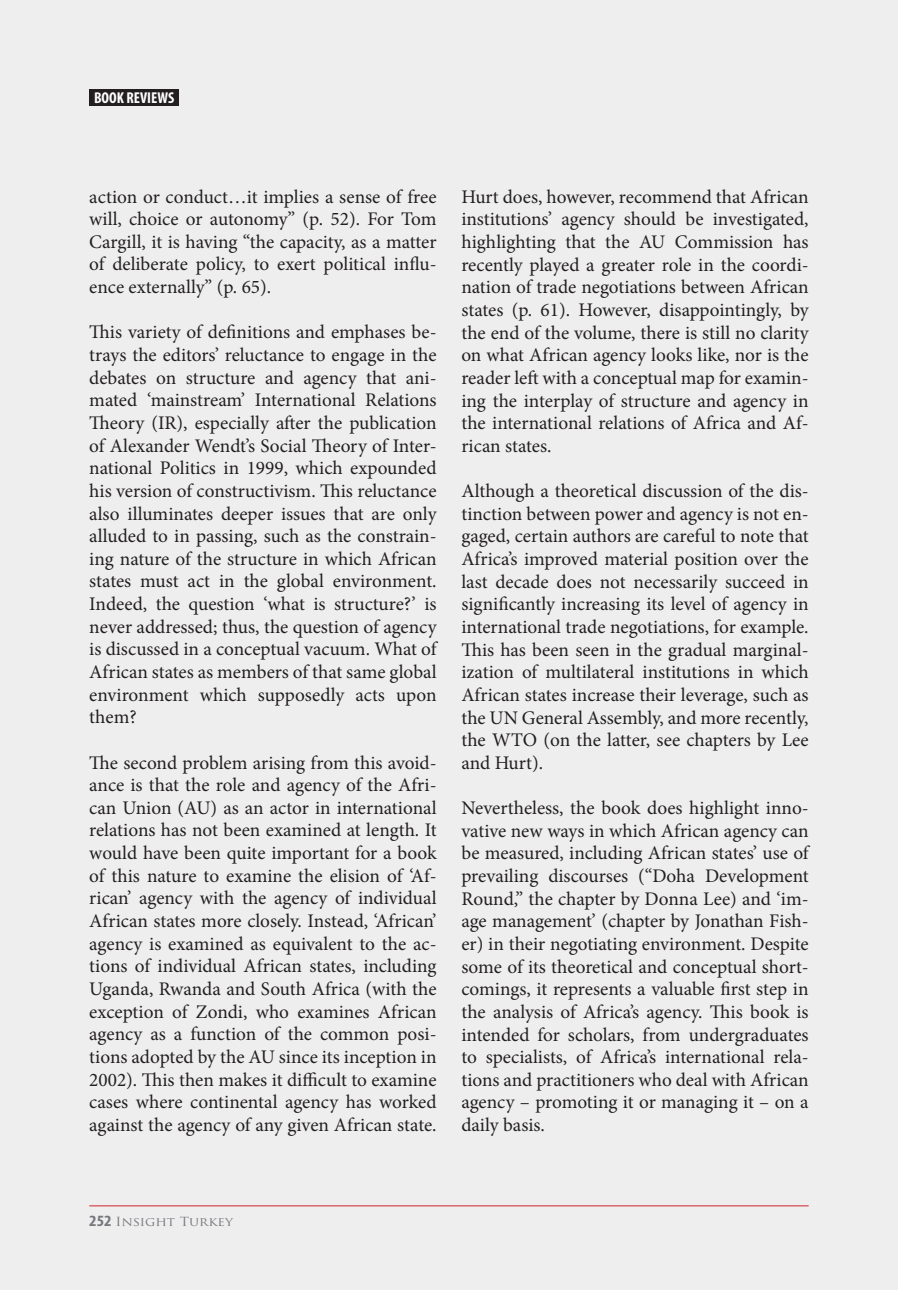
<style>
.page{position:relative;width:898px;height:1290px;background:#eeeeef}
.page>*{position:absolute;margin:0;border:0;box-sizing:border-box;transform-origin:0 0}
.t1{font:19.25px/22.6px "Minion Pro";letter-spacing:-.005em;color:#231f20;text-align:justify}
.t2{font:700 condensed 15.75px "Myriad Pro";color:#fff}
.t3{font:12.25px "Trajan Pro";color:#76787b;scale:1.11 1}
.s1{font-family:"Myriad Pro";font-weight:700;font-stretch:condensed;font-size:15.75px}
</style>
<div class="page">
<div style="left:89px;top:89px;width:90px;height:17px;background:#231f20"></div>
<hr style="left:89px;top:1205px;width:720px;height:1px;background:#d1232a">
<p class="t2" style="left:94px;top:88px;width:82px">BOOK REVIEWS</p>
<p class="t1" style="left:89px;top:185px;width:349px">action or conduct…it implies a sense of free will, choice or autonomy” (p. 52). For Tom Cargill, it is having “the capacity, as a matter of deliberate policy, to exert political influ&shy;ence externally” (p. 65).</p>
<p class="t1" style="left:89px;top:321px;width:349px">This variety of definitions and emphases be&shy;trays the editors’ reluctance to engage in the debates on structure and agency that ani&shy;mated ‘mainstream’ International Relations Theory (IR), especially after the publication of Alexander Wendt’s Social Theory of Inter&shy;national Politics in 1999, which expounded his version of constructivism. This reluctance also illuminates deeper issues that are only alluded to in passing, such as the constrain&shy;ing nature of the structure in which African states must act in the global environment.<br>Indeed, the question ‘what is structure?’ is never addressed; thus, the question of agency is discussed in a conceptual vacuum. What of African states as members of that same global environment which supposedly acts upon them?</p>
<p class="t1" style="left:89px;top:751px;width:349px">The second problem arising from this avoid&shy;ance is that the role and agency of the Afri&shy;can Union (AU) as an actor in international relations has not been examined at length. It would have been quite important for a book of this nature to examine the elision of ‘Af&shy;rican’ agency with the agency of individual African states more closely. Instead, ‘African’ agency is examined as equivalent to the ac&shy;tions of individual African states, including Uganda, Rwanda and South Africa (with the exception of Zondi, who examines African agency as a function of the common posi&shy;tions adopted by the AU since its inception in 2002). This then makes it difficult to examine cases where continental agency has worked against the agency of any given African state.</p>
<p class="t1" style="left:461px;top:185px;width:349px">Hurt does, however, recommend that African institutions’ agency should be investigated, highlighting that the AU Commission has recently played a greater role in the coordi&shy;nation of trade negotiations between African states (p. 61). However, disappointingly, by the end of the volume, there is still no clarity on what African agency looks like, nor is the reader left with a conceptual map for examin&shy;ing the interplay of structure and agency in the international relations of Africa and Af&shy;rican states.</p>
<p class="t1" style="left:461px;top:480px;width:349px">Although a theoretical discussion of the dis&shy;tinction between power and agency is not en&shy;gaged, certain authors are careful to note that Africa’s improved material position over the last decade does not necessarily succeed in significantly increasing its level of agency in international trade negotiations, for example.<br>This has been seen in the gradual marginal&shy;ization of multilateral institutions in which African states increase their leverage, such as the UN General Assembly, and more recently, the WTO (on the latter, see chapters by Lee and Hurt).</p>
<p class="t1" style="left:461px;top:797px;width:349px">Nevertheless, the book does highlight inno&shy;vative new ways in which African agency can be measured, including African states’ use of prevailing discourses (“Doha Development Round,” the chapter by Donna Lee) and ‘im&shy;age management’ (chapter by Jonathan Fish&shy;er) in their negotiating environment. Despite some of its theoretical and conceptual short&shy;comings, it represents a valuable first step in the analysis of Africa’s agency. This book is intended for scholars, from undergraduates to specialists, of Africa’s international rela&shy;tions and practitioners who deal with African agency – promoting it or managing it – on a daily basis.</p>
<p class="t3" style="left:89px;top:1213px;width:131px"><span class="s1">252</span> Insight Turkey</p>
</div>
